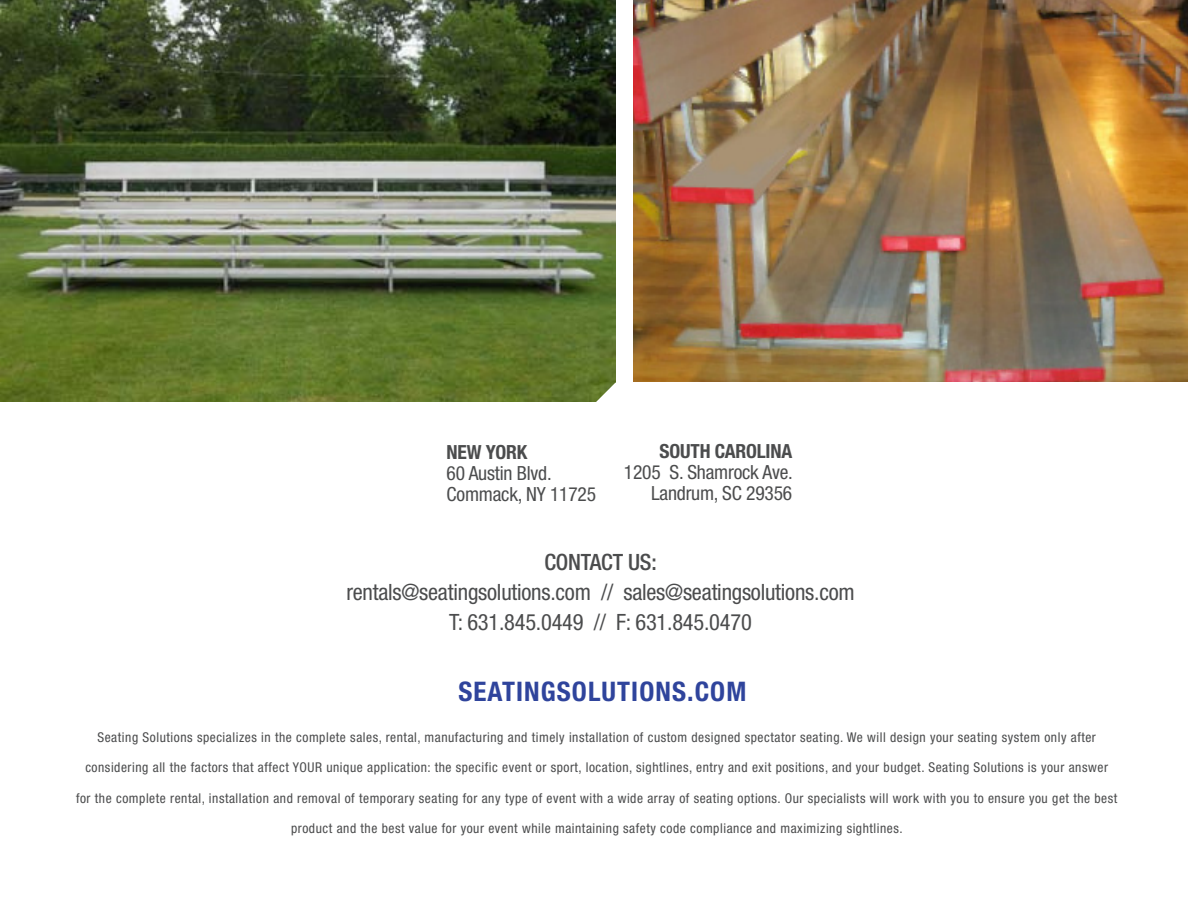
<style>
.page{position:relative;width:1188px;height:918px;background:#fff}
.page>*{position:absolute;margin:0;border:0;box-sizing:border-box;transform-origin:0 0}
.t1{font:700 condensed 27px "Helvetica Neue LT Std";letter-spacing:.04em;color:#2f449c}
.t2{font:condensed 22.5px "Helvetica Neue LT Std";letter-spacing:-.01em;color:#4b4c4d}
.t3{font:500 condensed 22.5px "Helvetica Neue LT Std";letter-spacing:-.01em;color:#4b4c4d}
.t4{font:condensed 19.5px "Helvetica Neue LT Std";letter-spacing:-.01em;color:#4b4c4d}
.t5{font:700 condensed 19.5px "Helvetica Neue LT Std";letter-spacing:-.01em;color:#4b4c4d}
.t6{font:condensed 13.5px "Helvetica Neue LT Std";letter-spacing:.04em;color:#4b4c4d}
</style>
<div class="page">
<img style="left:0;top:0;width:615px;height:402px">
<img style="left:633px;top:0;width:555px;height:382px">
<svg style="left:586px;top:382px;width:30px;height:20px"></svg>
<p class="t5" style="left:447px;top:441px;width:82px">NEW YORK</p>
<p class="t4" style="left:447px;top:462px;width:107px">60 Austin Blvd.</p>
<p class="t4" style="left:447px;top:483px;width:151px">Commack, NY 11725</p>
<p class="t5" style="left:660px;top:440px;width:134px">SOUTH CAROLINA</p>
<p class="t4" style="left:624px;top:461px;width:170px">1205 S. Shamrock Ave.</p>
<p class="t4" style="left:651px;top:482px;width:143px">Landrum, SC 29356</p>
<p class="t3" style="left:544px;top:549px;width:114px">CONTACT US:</p>
<p class="t2" style="left:346px;top:579px;width:510px">rentals@seatingsolutions.com // sales@seatingsolutions.com</p>
<p class="t2" style="left:449px;top:609px;width:304px">T: 631.845.0449 // F: 631.845.0470</p>
<p class="t1" style="left:458px;top:675px;width:289px">SEATINGSOLUTIONS.COM</p>
<p class="t6" style="left:97px;top:729px;width:1000px">Seating Solutions specializes in the complete sales, rental, manufacturing and timely installation of custom designed spectator seating. We will design your seating system only after</p>
<p class="t6" style="left:85px;top:760px;width:1024px">considering all the factors that affect YOUR unique application: the specific event or sport, location, sightlines, entry and exit positions, and your budget. Seating Solutions is your answer</p>
<p class="t6" style="left:76px;top:790px;width:1043px">for the complete rental, installation and removal of temporary seating for any type of event with a wide array of seating options. Our specialists will work with you to ensure you get the best</p>
<p class="t6" style="left:291px;top:821px;width:613px">product and the best value for your event while maintaining safety code compliance and maximizing sightlines.</p>
</div>
